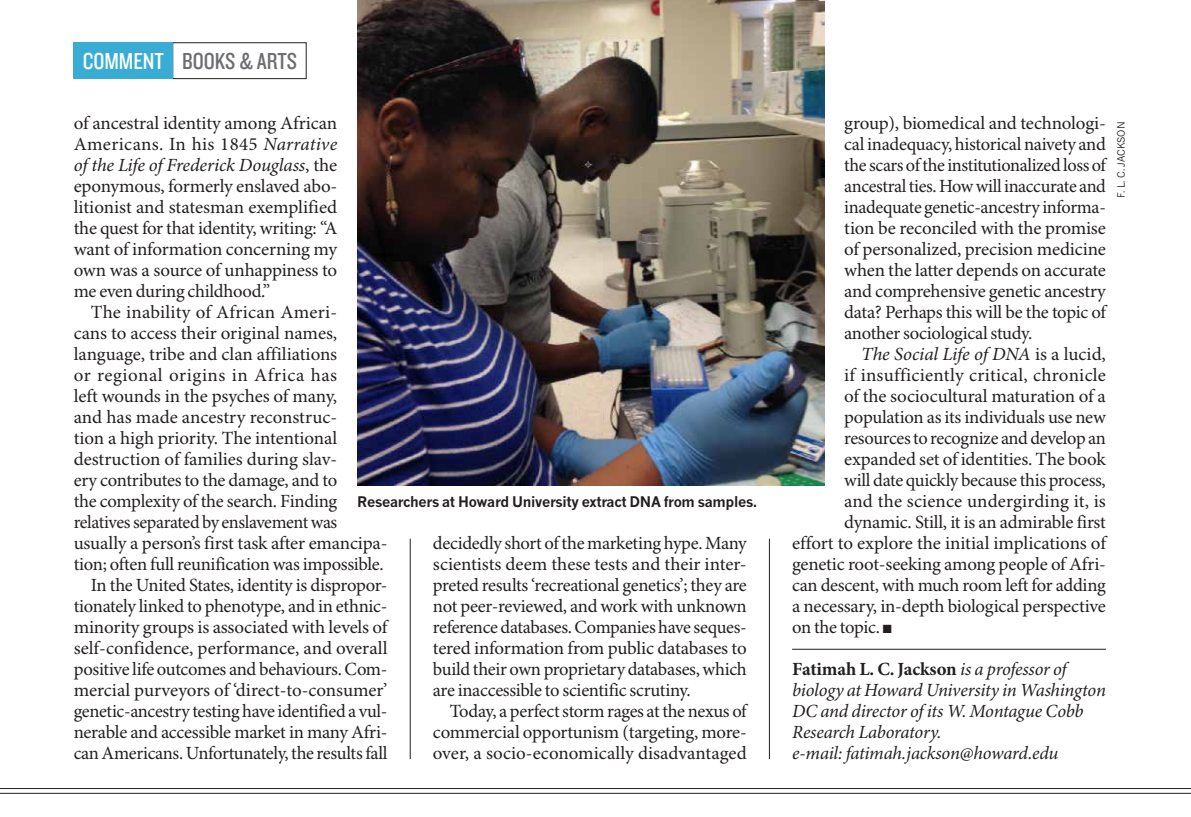
<style>
.page{position:relative;width:1191px;height:817px;background:#fff}
.page>*{position:absolute;margin:0;border:0;box-sizing:border-box;transform-origin:0 0}
.t1{font:24px "Knockout 29 Junior Ltweight";color:#6c6d70}
.BODY_INDENT{font:18.6px/21px "Minion Pro";letter-spacing:-.01em;color:#231f20;text-align:justify}
.AUTHOR_DETAILS{font:italic 18.6px/21px "Minion Pro";letter-spacing:-.015em;color:#231f20}
.BODY_INDENT-2{font:18.6px "Minion Pro";letter-spacing:.015em;color:#231f20}
.EMAIL{font:italic 18.6px "Minion Pro";letter-spacing:-.015em;color:#231f20}
.BODY_INDENT-3{font:italic 18.6px "Minion Pro";letter-spacing:-.01em;color:#231f20}
.PIC_CAPTION{font:700 14.4px "News Gothic MTOT";letter-spacing:-.02em;color:#231f20}
.PIC_CREDIT{font:10px "News Gothic MTOT";color:#231f20}
.s1{color:#fff}
.s2{font-style:italic}
.s3{font-style:normal}
.s4{font-weight:700;font-style:normal}
</style>
<div class="page">
<hr style="left:0;top:788px;width:1191px;height:1px;background:#231f20">
<hr style="left:0;top:793px;width:1191px;height:1px;background:#231f20">
<hr style="left:792px;top:649px;width:314px;height:1px;background:#231f20">
<img style="left:357px;top:0;width:467px;height:486px">
<div style="left:172px;top:43px;width:134px;height:36px;border:1px solid #231f20"></div>
<div style="left:74px;top:43px;width:99px;height:36px;background:#38acd2"></div>
<hr style="left:769px;top:539px;width:1px;height:220px;background:#231f20">
<hr style="left:410px;top:539px;width:1px;height:220px;background:#231f20">
<p class="t1" style="left:83px;top:45px;width:216px"><span class="s1">COMMENT</span> BOOKS &amp; ARTS</p>
<p class="BODY_INDENT" style="left:74px;top:113px;width:265px">of ancestral identity among African Americans. In his 1845 <span class="s2">Narrative of the Life of Frederick Douglass</span>, the eponymous, formerly enslaved abo&shy;litionist and statesman exemplified the quest for that identity, writing: “A want of information concerning my own was a source of unhappiness to me even during childhood.”</p>
<p class="BODY_INDENT" style="left:74px;top:302px;width:315px;text-align:left;text-indent:17px">The inability of African Ameri-<br>cans to access their original names, language, tribe and clan affiliations<br>or regional origins in Africa has<br>left wounds in the psyches of many,<br>and has made ancestry reconstruc-<br>tion a high priority. The intentional destruction of families during slav-<br>ery contributes to the damage, and to<br>the complexity of the search. Finding relatives separated by enslavement was usually a person’s first task after emancipa&shy;tion; often full reunification was impossible.</p>
<p class="BODY_INDENT" style="left:74px;top:575px;width:315px;text-indent:17px">In the United States, identity is dispropor&shy;tionately linked to phenotype, and in ethnic&shy;minority groups is associated with levels of self-confidence, performance, and overall positive life outcomes and behaviours. Com&shy;mercial purveyors of ‘direct-to-consumer’ genetic-ancestry testing have identified a vul&shy;nerable and accessible market in many Afri&shy;can Americans. Unfortunately, the results fall</p>
<p class="PIC_CAPTION" style="left:357px;top:493px;width:401px">Researchers at Howard University extract DNA from samples.</p>
<p class="BODY_INDENT" style="left:433px;top:533px;width:315px">decidedly short of the marketing hype. Many scientists deem these tests and their inter&shy;preted results ‘recreational genetics’; they are not peer-reviewed, and work with unknown reference databases. Companies have seques&shy;tered information from public databases to build their own proprietary databases, which are inaccessible to scientific scrutiny.</p>
<p class="BODY_INDENT" style="left:433px;top:701px;width:315px;text-indent:17px">Today, a perfect storm rages at the nexus of commercial opportunism (targeting, more&shy;over, a socio-economically disadvantaged</p>
<p class="BODY_INDENT" style="left:844px;top:113px;width:263px">group), biomedical and technologi&shy;cal inadequacy, historical naivety and the scars of the institutionalized loss of ancestral ties. How will inaccurate and inadequate genetic-ancestry informa&shy;tion be reconciled with the promise of personalized, precision medicine when the latter depends on accurate and comprehensive genetic ancestry data? Perhaps this will be the topic of another sociological study.</p>
<p class="BODY_INDENT-3" style="left:861px;top:343px;width:246px">The Social Life of DNA <span class="s3">is a lucid,</span></p>
<p class="BODY_INDENT-2" style="left:844px;top:364px;width:263px">if insufficiently critical, chronicle</p>
<p class="BODY_INDENT" style="left:844px;top:386px;width:263px">of the sociocultural maturation of a</p>
<p class="BODY_INDENT" style="left:844px;top:407px;width:263px">population as its individuals use new</p>
<p class="BODY_INDENT" style="left:844px;top:428px;width:263px">resources to recognize and develop an</p>
<p class="BODY_INDENT" style="left:844px;top:449px;width:263px">expanded set of identities. The book</p>
<p class="BODY_INDENT" style="left:844px;top:470px;width:263px">will date quickly because this process,</p>
<p class="BODY_INDENT" style="left:844px;top:491px;width:263px">and the science undergirding it, is</p>
<p class="BODY_INDENT" style="left:844px;top:512px;width:263px">dynamic. Still, it is an admirable first</p>
<p class="BODY_INDENT" style="left:792px;top:533px;width:315px">effort to explore the initial implications of</p>
<p class="BODY_INDENT" style="left:792px;top:554px;width:315px">genetic root-seeking among people of Afri-</p>
<p class="BODY_INDENT" style="left:792px;top:575px;width:315px">can descent, with much room left for adding</p>
<p class="BODY_INDENT" style="left:792px;top:596px;width:315px">a necessary, in-depth biological perspective</p>
<p class="BODY_INDENT" style="left:792px;top:617px;width:101px">on the topic. ■</p>
<p class="AUTHOR_DETAILS" style="left:792px;top:659px;width:315px"><span class="s4">Fatimah L. C. Jackson</span> is a professor of biology at Howard University in Washington DC and director of its W. Montague Cobb Research Laboratory.</p>
<p class="EMAIL" style="left:792px;top:742px;width:268px">e-mail: fatimah.jackson@howard.edu</p>
<p class="PIC_CREDIT" style="left:1115px;top:197px;width:77px;rotate:-90deg">F. L. C. JACKSON</p>
</div>
